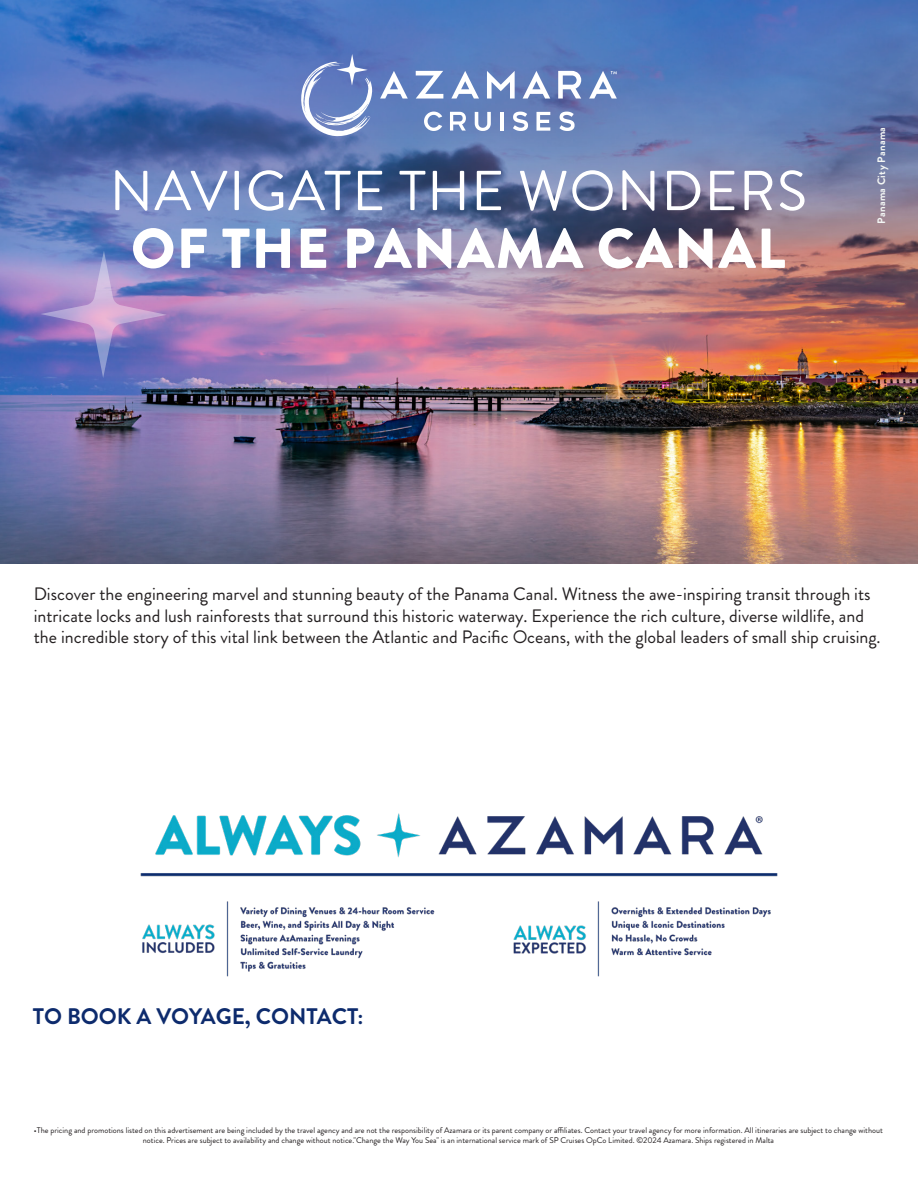
<style>
.page{position:relative;width:918px;height:1188px;background:#fff}
.page>*{position:absolute;margin:0;border:0;box-sizing:border-box;transform-origin:0 0}
.t1{font:56.25px/57.8px "Brandon Grotesque";letter-spacing:.02em;color:#fff;text-align:center}
.t2{font:700 22.5px "Brandon Grotesque";letter-spacing:-.005em;color:#0d2b6d}
.t3{font:18px/21.6px "Brandon Grotesque";color:#231f20}
.t4{font:700 10.8px "Brandon Grotesque";letter-spacing:.03em;color:#f3f6f4}
.t5{font:8.25px/9.9px "Brandon Grotesque";color:#231f20;text-align:center}
.s1{font-weight:900}
</style>
<div class="page">
<img style="left:0;top:0;width:918px;height:564px">
<svg style="left:40px;top:251px;width:127px;height:127px;background:#8b83c4"></svg>
<svg style="left:424px;top:112px;width:18px;height:19px"></svg>
<svg style="left:475px;top:112px;width:16px;height:19px"></svg>
<hr style="left:500px;top:112px;width:4px;height:19px;background:#fff">
<svg style="left:513px;top:112px;width:15px;height:19px"></svg>
<svg style="left:537px;top:112px;width:13px;height:19px"></svg>
<svg style="left:559px;top:112px;width:16px;height:19px"></svg>
<svg style="left:450px;top:112px;width:16px;height:19px"></svg>
<svg style="left:380px;top:71px;width:28px;height:28px"></svg>
<svg style="left:416px;top:71px;width:27px;height:28px"></svg>
<svg style="left:451px;top:71px;width:28px;height:28px"></svg>
<svg style="left:487px;top:71px;width:28px;height:28px"></svg>
<svg style="left:523px;top:71px;width:27px;height:28px"></svg>
<svg style="left:558px;top:71px;width:23px;height:28px"></svg>
<svg style="left:301px;top:54px;width:71px;height:82px"></svg>
<svg style="left:589px;top:71px;width:28px;height:28px"></svg>
<img style="left:140px;top:813px;width:638px;height:164px">
<p class="t1" style="left:110px;top:163px;width:699px">NAVIGATE THE WONDERS<br><span class="s1">OF THE PANAMA CANAL</span></p>
<p class="t4" style="left:874px;top:224px;width:98px;rotate:-90deg">Panama City Panama</p>
<p class="t3" style="left:34px;top:583px;width:848px">Discover the engineering marvel and stunning beauty of the Panama Canal. Witness the awe-inspiring transit through its intricate locks and lush rainforests that surround this historic waterway. Experience the rich culture, diverse wildlife, and the incredible story of this vital link between the Atlantic and Pacific Oceans, with the global leaders of small ship cruising.</p>
<p class="t2" style="left:33px;top:1001px;width:332px">TO BOOK A VOYAGE, CONTACT:</p>
<p class="t5" style="left:34px;top:1125px;width:850px">•The pricing and promotions listed on this advertisement are being included by the travel agency and are not the responsibility of Azamara or its parent company or affiliates. Contact your travel agency for more information. All itineraries are subject to change without notice. Prices are subject to availability and change without notice."Change the Way You Sea" is an international service mark of SP Cruises OpCo Limited. ©️2024 Azamara. Ships registered in Malta</p>
</div>
